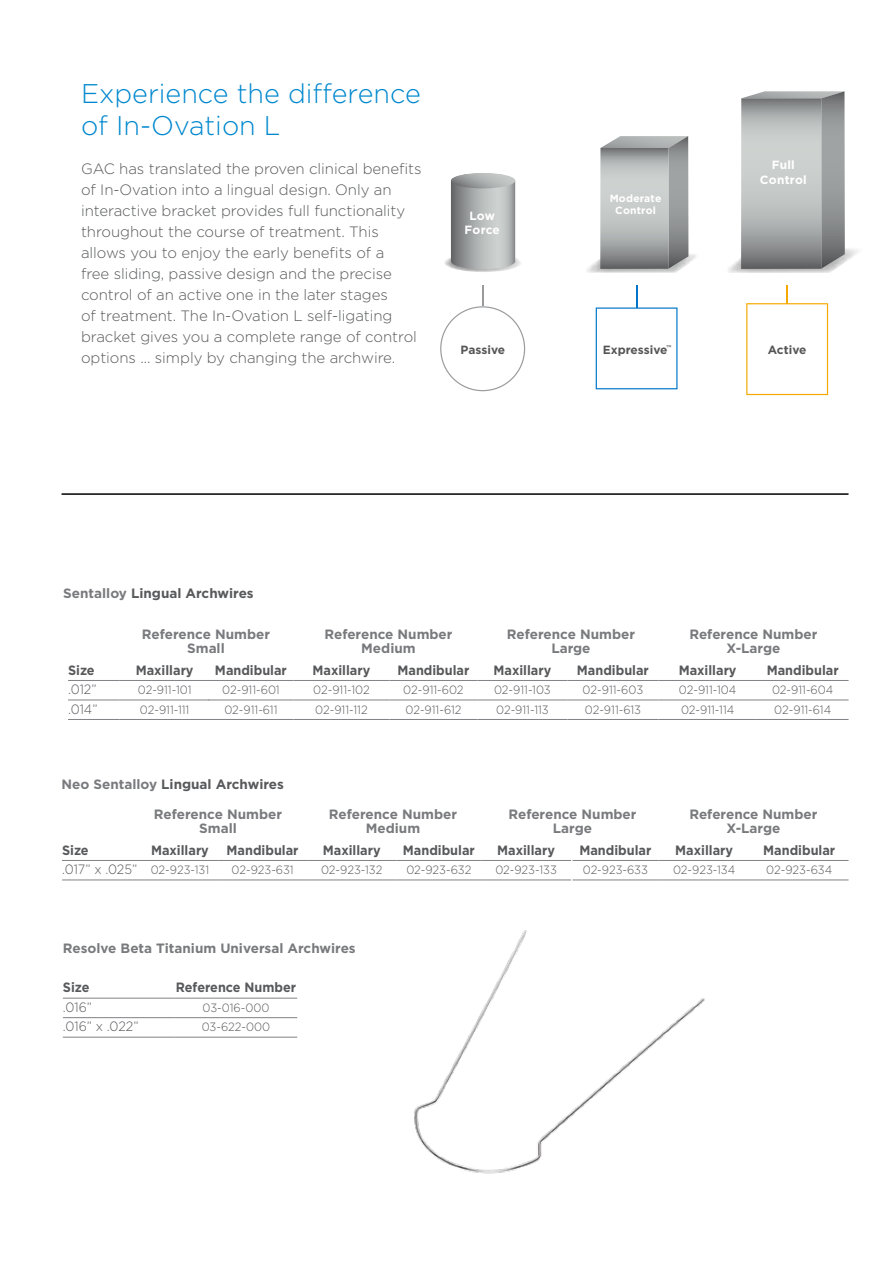
<style>
.page{position:relative;width:893px;height:1263px;background:#fff}
.page>*{position:absolute;margin:0;border:0;box-sizing:border-box;transform-origin:0 0}
.t1{font:300 27px/32.4px "Gotham";color:#0088ce}
.t2{font:300 15px/21px "Gotham";letter-spacing:-.005em;color:#58595b}
.t3{font:700 13.5px/14.7px "Gotham";color:#797a7d;text-align:center}
.t4{font:700 13.5px "Gotham";color:#58595b;scale:.94 1}
.t5{font:700 13.5px "Gotham";color:#58595b}
.t6{font:300 13.5px/19.5px "Gotham";letter-spacing:-.005em;color:#58595b;scale:.94 1}
.t7{font:300 12px/19.5px "Gotham";color:#58595b;scale:.94 1}
.t8{font:700 11.85px "Gotham";color:#565657}
.t9{font:700 11.85px/14.2px "Gotham";letter-spacing:.02em;color:#fff;text-align:center}
.t10{font:700 10.35px/12.5px "Gotham";letter-spacing:.02em;color:#fff;text-align:center}
.t11{font:700 6.9px "Gotham";color:#565657}
.s1{color:#797a7d}
</style>
<div class="page">
<img style="left:414px;top:930px;width:291px;height:244px">
<hr style="left:62px;top:493px;width:786px;height:2px;background:#000">
<hr style="left:477px;top:680px;width:90px;height:1px;background:#808285">
<hr style="left:477px;top:700px;width:90px;height:1px;background:#808285">
<hr style="left:477px;top:719px;width:90px;height:1px;background:#808285">
<hr style="left:567px;top:680px;width:91px;height:1px;background:#808285">
<hr style="left:567px;top:700px;width:91px;height:1px;background:#808285">
<hr style="left:567px;top:719px;width:91px;height:1px;background:#808285">
<hr style="left:293px;top:680px;width:96px;height:1px;background:#808285">
<hr style="left:293px;top:700px;width:96px;height:1px;background:#808285">
<hr style="left:293px;top:719px;width:96px;height:1px;background:#808285">
<hr style="left:389px;top:680px;width:88px;height:1px;background:#808285">
<hr style="left:389px;top:700px;width:88px;height:1px;background:#808285">
<hr style="left:389px;top:719px;width:88px;height:1px;background:#808285">
<hr style="left:68px;top:680px;width:52px;height:1px;background:#808285">
<hr style="left:68px;top:700px;width:52px;height:1px;background:#808285">
<hr style="left:68px;top:719px;width:52px;height:1px;background:#808285">
<hr style="left:120px;top:680px;width:89px;height:1px;background:#808285">
<hr style="left:120px;top:700px;width:89px;height:1px;background:#808285">
<hr style="left:120px;top:719px;width:89px;height:1px;background:#808285">
<hr style="left:209px;top:680px;width:84px;height:1px;background:#808285">
<hr style="left:209px;top:700px;width:84px;height:1px;background:#808285">
<hr style="left:209px;top:719px;width:84px;height:1px;background:#808285">
<hr style="left:658px;top:680px;width:99px;height:1px;background:#808285">
<hr style="left:658px;top:700px;width:99px;height:1px;background:#808285">
<hr style="left:658px;top:719px;width:99px;height:1px;background:#808285">
<hr style="left:757px;top:680px;width:91px;height:1px;background:#808285">
<hr style="left:757px;top:700px;width:91px;height:1px;background:#808285">
<hr style="left:757px;top:719px;width:91px;height:1px;background:#808285">
<hr style="left:481px;top:860px;width:90px;height:1px;background:#808285">
<hr style="left:481px;top:879px;width:90px;height:1px;background:#808285">
<hr style="left:572px;top:860px;width:86px;height:1px;background:#808285">
<hr style="left:572px;top:879px;width:86px;height:1px;background:#808285">
<hr style="left:62px;top:860px;width:80px;height:1px;background:#808285">
<hr style="left:62px;top:879px;width:80px;height:1px;background:#808285">
<hr style="left:307px;top:860px;width:89px;height:1px;background:#808285">
<hr style="left:307px;top:879px;width:89px;height:1px;background:#808285">
<hr style="left:396px;top:860px;width:85px;height:1px;background:#808285">
<hr style="left:396px;top:879px;width:85px;height:1px;background:#808285">
<hr style="left:142px;top:860px;width:76px;height:1px;background:#808285">
<hr style="left:142px;top:879px;width:76px;height:1px;background:#808285">
<hr style="left:218px;top:860px;width:89px;height:1px;background:#808285">
<hr style="left:218px;top:879px;width:89px;height:1px;background:#808285">
<hr style="left:658px;top:860px;width:92px;height:1px;background:#808285">
<hr style="left:658px;top:879px;width:92px;height:1px;background:#808285">
<hr style="left:750px;top:860px;width:98px;height:1px;background:#808285">
<hr style="left:750px;top:879px;width:98px;height:1px;background:#808285">
<hr style="left:63px;top:998px;width:112px;height:1px;background:#808285">
<hr style="left:63px;top:1017px;width:112px;height:1px;background:#808285">
<hr style="left:63px;top:1037px;width:112px;height:1px;background:#808285">
<hr style="left:175px;top:998px;width:122px;height:1px;background:#808285">
<hr style="left:175px;top:1017px;width:122px;height:1px;background:#808285">
<hr style="left:175px;top:1037px;width:122px;height:1px;background:#808285">
<img style="left:587px;top:253px;width:109px;height:20px">
<img style="left:728px;top:248px;width:130px;height:25px">
<img style="left:445px;top:253px;width:76px;height:19px">
<svg style="left:743px;top:91px;width:102px;height:178px;background:#989a9b"></svg>
<svg style="left:741px;top:98px;width:80px;height:171px;background:#afb3b2"></svg>
<svg style="left:746px;top:285px;width:82px;height:110px"></svg>
<svg style="left:600px;top:136px;width:88px;height:133px;background:#9da0a0"></svg>
<svg style="left:600px;top:148px;width:68px;height:121px;background:#b0b3b3"></svg>
<hr style="left:636px;top:285px;width:2px;height:23px;background:#0075c9">
<svg style="left:596px;top:307px;width:81px;height:82px"></svg>
<svg style="left:440px;top:285px;width:85px;height:106px"></svg>
<svg style="left:451px;top:173px;width:64px;height:96px;background:#a9acac"></svg>
<h1 class="t1" style="left:81px;top:76px;width:341px">Experience the difference of In-Ovation L</h1>
<p class="t2" style="left:81px;top:158px;width:342px">GAC has translated the proven clinical benefits of In-Ovation into a lingual design. Only an interactive bracket provides full functionality throughout the course of treatment. This allows you to enjoy the early benefits of a<br>free sliding, passive design and the precise control of an active one in the later stages<br>of treatment. The In-Ovation L self-ligating bracket gives you a complete range of control options ... simply by changing the archwire.</p>
<p class="t9" style="left:465px;top:208px;width:37px">Low<br>Force</p>
<p class="t10" style="left:610px;top:192px;width:53px">Moderate<br>Control</p>
<p class="t8" style="left:461px;top:342px;width:46px">Passive</p>
<p class="t11" style="left:666px;top:343px;width:6px">™</p>
<p class="t8" style="left:603px;top:342px;width:66px">Expressive</p>
<p class="t9" style="left:760px;top:158px;width:48px">Full<br>Control</p>
<p class="t8" style="left:768px;top:342px;width:40px">Active</p>
<p class="t5" style="left:63px;top:584px;width:192px"><span class="s1">Sentalloy</span> Lingual Archwires</p>
<p class="t4" style="left:68px;top:661px;width:30px">Size</p>
<p class="t6" style="left:68px;top:679px;width:33px">.012” .014”</p>
<p class="t3" style="left:142px;top:626px;width:130px">Reference Number<br>Small</p>
<p class="t4" style="left:136px;top:661px;width:63px">Maxillary</p>
<p class="t7" style="left:138px;top:680px;width:59px">02-911-101<br>02-911-111</p>
<p class="t4" style="left:215px;top:661px;width:78px">Mandibular</p>
<p class="t7" style="left:222px;top:680px;width:63px">02-911-601<br>02-911-611</p>
<p class="t5" style="left:62px;top:775px;width:224px"><span class="s1">Neo Sentalloy</span> Lingual Archwires</p>
<p class="t3" style="left:324px;top:626px;width:130px">Reference Number<br>Medium</p>
<p class="t4" style="left:313px;top:661px;width:63px">Maxillary</p>
<p class="t7" style="left:313px;top:680px;width:62px">02-911-102<br>02-911-112</p>
<p class="t4" style="left:397px;top:661px;width:78px">Mandibular</p>
<p class="t7" style="left:403px;top:680px;width:66px">02-911-602<br>02-911-612</p>
<p class="t3" style="left:507px;top:626px;width:130px">Reference Number<br>Large</p>
<p class="t4" style="left:493px;top:661px;width:63px">Maxillary</p>
<p class="t7" style="left:494px;top:680px;width:62px">02-911-103<br>02-911-113</p>
<p class="t4" style="left:577px;top:661px;width:78px">Mandibular</p>
<p class="t7" style="left:583px;top:680px;width:66px">02-911-603<br>02-911-613</p>
<p class="t3" style="left:689px;top:626px;width:130px">Reference Number<br>X-Large</p>
<p class="t4" style="left:679px;top:661px;width:63px">Maxillary</p>
<p class="t7" style="left:679px;top:680px;width:63px">02-911-104<br>02-911-114</p>
<p class="t4" style="left:767px;top:661px;width:78px">Mandibular</p>
<p class="t7" style="left:772px;top:680px;width:67px">02-911-604<br>02-911-614</p>
<p class="t4" style="left:62px;top:841px;width:30px">Size</p>
<p class="t6" style="left:62px;top:859px;width:82px">.017” x .025”</p>
<p class="t3" style="left:154px;top:806px;width:130px">Reference Number<br>Small</p>
<p class="t4" style="left:151px;top:841px;width:63px">Maxillary</p>
<p class="t7" style="left:151px;top:860px;width:64px">02-923-131</p>
<p class="t4" style="left:227px;top:841px;width:78px">Mandibular</p>
<p class="t7" style="left:231px;top:860px;width:68px">02-923-631</p>
<p class="t3" style="left:329px;top:806px;width:130px">Reference Number<br>Medium</p>
<p class="t4" style="left:323px;top:841px;width:63px">Maxillary</p>
<p class="t7" style="left:321px;top:860px;width:67px">02-923-132</p>
<p class="t4" style="left:403px;top:841px;width:78px">Mandibular</p>
<p class="t7" style="left:406px;top:860px;width:71px">02-923-632</p>
<p class="t3" style="left:508px;top:806px;width:130px">Reference Number<br>Large</p>
<p class="t4" style="left:497px;top:841px;width:63px">Maxillary</p>
<p class="t7" style="left:495px;top:860px;width:67px">02-923-133</p>
<p class="t4" style="left:579px;top:841px;width:78px">Mandibular</p>
<p class="t7" style="left:583px;top:860px;width:71px">02-923-633</p>
<p class="t3" style="left:689px;top:806px;width:130px">Reference Number<br>X-Large</p>
<p class="t4" style="left:675px;top:841px;width:63px">Maxillary</p>
<p class="t7" style="left:673px;top:860px;width:68px">02-923-134</p>
<p class="t4" style="left:763px;top:841px;width:78px">Mandibular</p>
<p class="t7" style="left:766px;top:860px;width:72px">02-923-634</p>
<p class="t3" style="left:63px;top:941px;width:294px">Resolve Beta Titanium Universal Archwires</p>
<p class="t4" style="left:63px;top:979px;width:30px">Size</p>
<p class="t6" style="left:63px;top:997px;width:82px">.016”<br>.016” x .022”</p>
<p class="t4" style="left:176px;top:979px;width:130px">Reference Number</p>
<p class="t7" style="left:202px;top:997px;width:74px">03-016-000<br>03-622-000</p>
</div>
